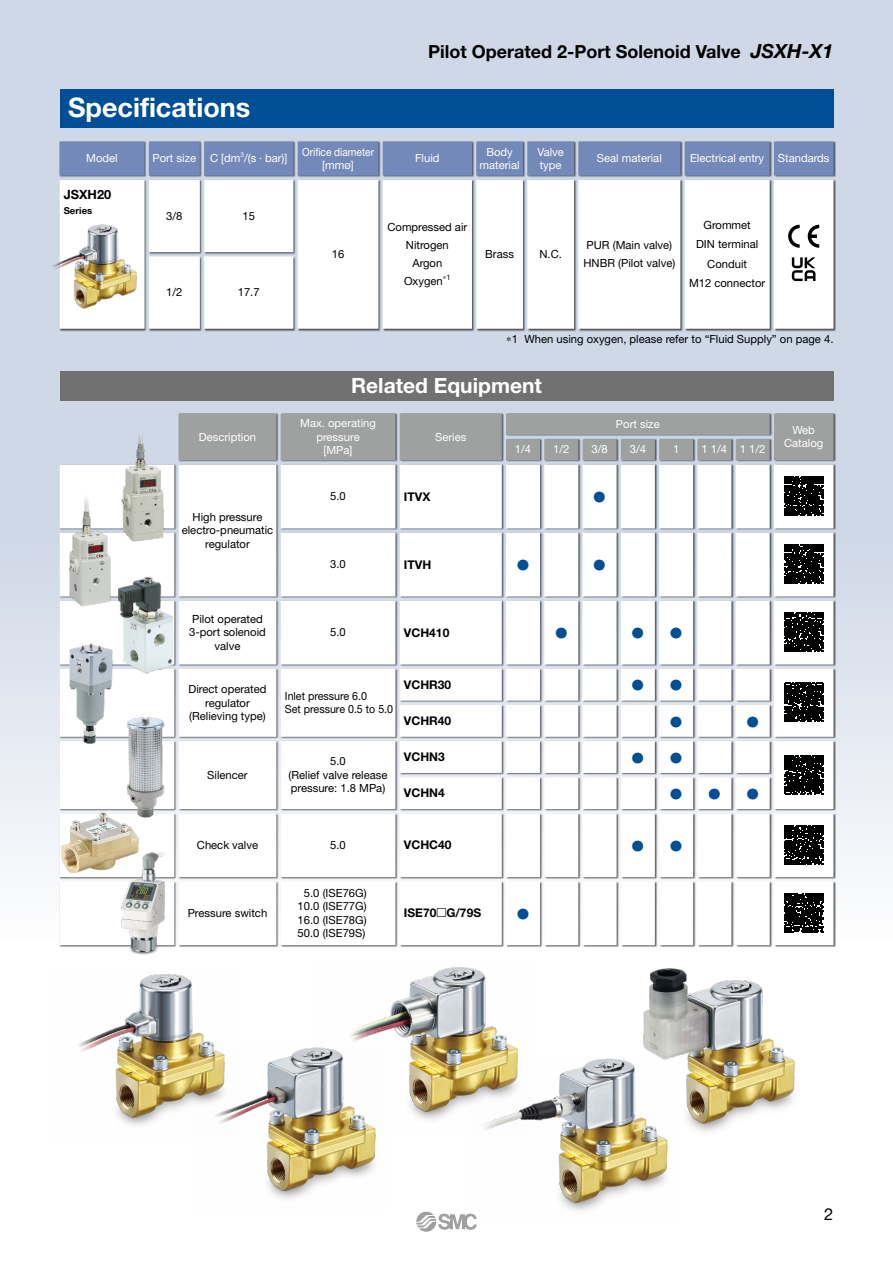
<style>
.page{position:relative;width:893px;height:1263px;background:#fff}
.page>*{position:absolute;margin:0;border:0;box-sizing:border-box;transform-origin:0 0}
.t1{font:700 27px "Helvetica Neue LT Std";color:#fff}
.t2{font:700 21px "Helvetica Neue LT Std";color:#fff}
.t3{font:700 18px "Helvetica Neue LT Std";color:#000}
.t4{font:16.5px "Helvetica Neue LT Std";color:#000}
.t5{font:700 12.75px "Helvetica Neue LT Std";color:#000}
.t6{font:700 12px "Helvetica Neue LT Std";color:#000}
.t7{font:11.25px/13.5px "Helvetica Neue LT Std";color:#000;text-align:center}
.t8{font:11.25px/13.5px "Helvetica Neue LT Std";color:#fff;text-align:center}
.t9{font:11.25px/13.5px "Helvetica Neue LT Std";color:#000;scale:.95 1}
.t10{font:11.25px/13.5px "Helvetica Neue LT Std";color:#fff;text-align:center;scale:.9 1}
.t11{font:11.25px "European Pi Std 1";color:#004f94}
.t12{font:700 9.6px "Helvetica Neue LT Std";color:#000}
.t13{font:6.6px "Helvetica Neue LT Std";color:#fff}
.s1{font-style:italic;font-size:19.5px}
</style>
<div class="page">
<div style="left:0;top:0;width:893px;height:942px;background:linear-gradient(to bottom,#c4cfe1,#eef1f6)"></div>
<div style="left:60px;top:371px;width:773px;height:30px;background:#727171"></div>
<div style="left:60px;top:89px;width:773px;height:39px;background:#004f94"></div>
<div style="left:59px;top:141px;width:777px;height:190px;background:#000;opacity:.6"></div>
<svg style="left:60px;top:142px;width:773px;height:34px"></svg>
<svg style="left:60px;top:180px;width:773px;height:149px"></svg>
<svg style="left:792px;top:257px;width:23px;height:24px"></svg>
<svg style="left:788px;top:225px;width:12px;height:23px"></svg>
<svg style="left:808px;top:225px;width:11px;height:23px"></svg>
<div style="left:59px;top:413px;width:777px;height:534px;background:#000;opacity:.6"></div>
<svg style="left:179px;top:414px;width:654px;height:46px"></svg>
<svg style="left:60px;top:465px;width:773px;height:480px"></svg>
<svg style="left:784px;top:477px;width:39px;height:38px"></svg>
<svg style="left:784px;top:545px;width:39px;height:39px"></svg>
<svg style="left:784px;top:613px;width:39px;height:39px"></svg>
<svg style="left:784px;top:683px;width:39px;height:39px"></svg>
<svg style="left:784px;top:755px;width:39px;height:39px"></svg>
<svg style="left:784px;top:825px;width:39px;height:39px"></svg>
<svg style="left:784px;top:893px;width:39px;height:39px"></svg>
<img style="left:37px;top:223px;width:108px;height:97px">
<img style="left:118px;top:849px;width:56px;height:106px">
<img style="left:120px;top:718px;width:48px;height:102px">
<img style="left:60px;top:644px;width:58px;height:106px">
<img style="left:117px;top:576px;width:58px;height:97px">
<img style="left:60px;top:809px;width:82px;height:71px">
<img style="left:238px;top:1047px;width:138px;height:153px">
<img style="left:643px;top:968px;width:152px;height:164px">
<img style="left:533px;top:1057px;width:147px;height:154px">
<img style="left:78px;top:974px;width:160px;height:152px">
<img style="left:313px;top:967px;width:220px;height:168px">
<img style="left:116px;top:418px;width:54px;height:127px">
<img style="left:61px;top:479px;width:57px;height:133px">
<svg style="left:416px;top:1212px;width:61px;height:20px"></svg>
<p class="t3" style="left:428px;top:40px;width:407px">Pilot Operated 2-Port Solenoid Valve <span class="s1">JSXH-X1</span></p>
<p class="t1" style="left:68px;top:91px;width:184px">Specifications</p>
<p class="t8" style="left:86px;top:151px;width:33px">Model</p>
<p class="t8" style="left:152px;top:151px;width:136px">Port size C [dm /(s · bar)]</p>
<p class="t13" style="left:240px;top:151px;width:5px">3</p>
<p class="t10" style="left:302px;top:145px;width:82px">Orifice diameter [mmø]</p>
<p class="t8" style="left:415px;top:151px;width:26px">Fluid</p>
<p class="t8" style="left:480px;top:145px;width:42px">Body material</p>
<p class="t8" style="left:537px;top:145px;width:28px;text-align:left">Valve type</p>
<p class="t8" style="left:597px;top:151px;width:67px">Seal material</p>
<p class="t8" style="left:690px;top:151px;width:141px">Electrical entry Standards</p>
<p class="t5" style="left:64px;top:187px;width:49px">JSXH20</p>
<p class="t12" style="left:64px;top:205px;width:30px">Series</p>
<p class="t7" style="left:166px;top:209px;width:18px">3/8</p>
<p class="t7" style="left:242px;top:209px;width:14px">15</p>
<p class="t7" style="left:166px;top:285px;width:18px">1/2</p>
<p class="t7" style="left:238px;top:285px;width:23px">17.7</p>
<p class="t8" style="left:199px;top:430px;width:59px">Description</p>
<p class="t7" style="left:182px;top:510px;width:93px">High pressure electro-pneumatic regulator</p>
<p class="t7" style="left:189px;top:612px;width:78px">Pilot operated<br>3-port solenoid valve</p>
<p class="t7" style="left:332px;top:247px;width:14px">16</p>
<p class="t7" style="left:387px;top:218px;width:81px;line-height:18px">Compressed air<br>Nitrogen<br>Argon<br>Oxygen∗<sup>1</sup></p>
<p class="t7" style="left:485px;top:247px;width:30px">Brass</p>
<p class="t7" style="left:539px;top:247px;width:24px">N.C.</p>
<p class="t7" style="left:583px;top:236px;width:93px;line-height:18px;text-align:left">PUR (Main valve)<br>HNBR (Pilot valve)</p>
<p class="t7" style="left:689px;top:215px;width:78px;line-height:19.5px">Grommet<br>DIN terminal<br>Conduit<br>M12 connector</p>
<p class="t7" style="left:506px;top:332px;width:329px">∗1 When using oxygen, please refer to “Fluid Supply” on page 4.</p>
<p class="t2" style="left:351px;top:372px;width:192px">Related Equipment</p>
<p class="t8" style="left:300px;top:416px;width:77px">Max. operating pressure<br>[MPa]</p>
<p class="t8" style="left:435px;top:430px;width:33px">Series</p>
<p class="t8" style="left:616px;top:417px;width:45px">Port size</p>
<p class="t8" style="left:515px;top:443px;width:18px">1/4</p>
<p class="t8" style="left:553px;top:443px;width:18px">1/2</p>
<p class="t8" style="left:591px;top:443px;width:18px">3/8</p>
<p class="t8" style="left:630px;top:443px;width:18px">3/4</p>
<p class="t8" style="left:673px;top:443px;width:8px">1</p>
<p class="t8" style="left:702px;top:443px;width:65px">1 1/4 1 1/2</p>
<p class="t7" style="left:330px;top:489px;width:17px">5.0</p>
<p class="t6" style="left:404px;top:489px;width:28px">ITVX</p>
<p class="t11" style="left:594px;top:491px;width:13px">•</p>
<p class="t8" style="left:784px;top:423px;width:41px">Web<br>Catalog</p>
<p class="t7" style="left:330px;top:557px;width:17px">3.0</p>
<p class="t6" style="left:404px;top:557px;width:29px">ITVH</p>
<p class="t11" style="left:517px;top:559px;width:13px">•</p>
<p class="t11" style="left:594px;top:559px;width:13px">•</p>
<p class="t7" style="left:330px;top:625px;width:17px">5.0</p>
<p class="t6" style="left:404px;top:625px;width:47px">VCH410</p>
<p class="t11" style="left:556px;top:627px;width:13px">•</p>
<p class="t11" style="left:632px;top:627px;width:13px">•</p>
<p class="t11" style="left:670px;top:627px;width:13px">•</p>
<p class="t7" style="left:189px;top:682px;width:79px">Direct operated regulator (Relieving type)</p>
<p class="t9" style="left:285px;top:689px;width:116px">Inlet pressure 6.0<br>Set pressure 0.5 to 5.0</p>
<p class="t7" style="left:207px;top:768px;width:42px">Silencer</p>
<p class="t7" style="left:289px;top:754px;width:100px">5.0<br>(Relief valve release pressure: 1.8 MPa)</p>
<p class="t6" style="left:404px;top:677px;width:49px">VCHR30</p>
<p class="t11" style="left:632px;top:679px;width:13px">•</p>
<p class="t11" style="left:670px;top:679px;width:13px">•</p>
<p class="t6" style="left:404px;top:713px;width:49px">VCHR40</p>
<p class="t11" style="left:670px;top:715px;width:13px">•</p>
<p class="t11" style="left:747px;top:715px;width:13px">•</p>
<p class="t6" style="left:404px;top:749px;width:42px">VCHN3</p>
<p class="t11" style="left:632px;top:752px;width:13px">•</p>
<p class="t11" style="left:670px;top:752px;width:13px">•</p>
<p class="t6" style="left:404px;top:785px;width:42px">VCHN4</p>
<p class="t11" style="left:670px;top:788px;width:13px">•</p>
<p class="t11" style="left:709px;top:788px;width:13px">•</p>
<p class="t11" style="left:747px;top:788px;width:13px">•</p>
<p class="t7" style="left:197px;top:838px;width:63px">Check valve</p>
<p class="t7" style="left:330px;top:838px;width:17px">5.0</p>
<p class="t6" style="left:404px;top:837px;width:49px">VCHC40</p>
<p class="t11" style="left:632px;top:840px;width:13px">•</p>
<p class="t11" style="left:670px;top:840px;width:13px">•</p>
<p class="t7" style="left:188px;top:906px;width:81px">Pressure switch</p>
<p class="t7" style="left:298px;top:886px;width:70px">5.0 (ISE76G)<br>10.0 (ISE77G)<br>16.0 (ISE78G)<br>50.0 (ISE79S)</p>
<p class="t6" style="left:404px;top:905px;width:79px">ISE70□G/79S</p>
<p class="t11" style="left:517px;top:908px;width:13px">•</p>
<p class="t4" style="left:824px;top:1204px;width:11px">2</p>
</div>
